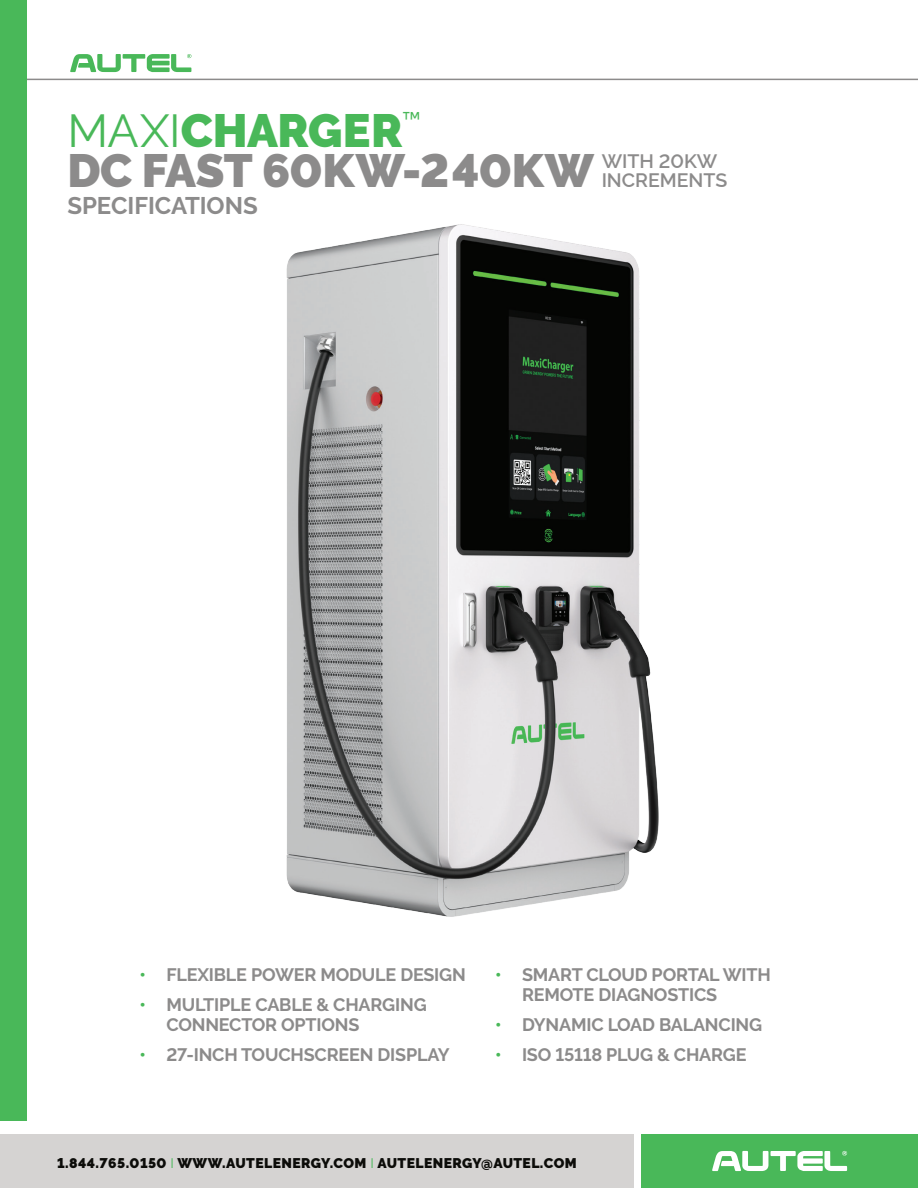
<style>
.page{position:relative;width:918px;height:1188px;background:#fff}
.page>*{position:absolute;margin:0;border:0;box-sizing:border-box;transform-origin:0 0}
.t1{font:900 46.5px/40.5px "Raleway";letter-spacing:-.01em;color:#8c8b8b}
.t2{font:700 24px "Raleway";letter-spacing:-.005em;color:#8c8b8b}
.t3{font:100 19.5px/19px "Raleway";color:#8c8b8b}
.t4{font:700 18px/19.5px "Raleway";letter-spacing:-.01em;color:#8c8b8b}
.t5{font:900 13.95px "Raleway";letter-spacing:.03em;color:#0c0c09}
.s1{font-weight:100;color:#49b859}
.s2{color:#49b859}
</style>
<div class="page">
<hr style="left:0;top:79px;width:918px;height:1px;background:#8c8b8b">
<div style="left:0;top:1134px;width:634px;height:54px;background:#d5d3d2"></div>
<div style="left:641px;top:1134px;width:277px;height:54px;background:#49b859"></div>
<svg style="left:712px;top:1151px;width:135px;height:20px"></svg>
<svg style="left:70px;top:54px;width:121px;height:18px"></svg>
<div style="left:0;top:0;width:27px;height:1120px;background:#49b859"></div>
<img style="left:286px;top:224px;width:373px;height:693px">
<h1 class="t1" style="left:68px;top:110px;width:528px"><span class="s1">MAXI</span><span class="s2">CHARGER</span><sup>™<br></sup>DC FAST 60KW-240KW</h1>
<h2 class="t2" style="left:68px;top:192px;width:192px">SPECIFICATIONS</h2>
<p class="t3" style="left:602px;top:149px;width:127px">WITH 20KW<br>INCREMENTS</p>
<p class="t4" style="left:139px;top:965px;width:328px"><span class="s2">•</span> FLEXIBLE POWER MODULE DESIGN</p>
<p class="t4" style="left:166px;top:995px;width:262px;text-indent:-27px"><span class="s2">•</span> MULTIPLE CABLE &amp; CHARGING<br>CONNECTOR OPTIONS</p>
<p class="t4" style="left:139px;top:1045px;width:312px"><span class="s2">•</span> 27-INCH TOUCHSCREEN DISPLAY</p>
<p class="t4" style="left:522px;top:965px;width:250px;text-indent:-27px"><span class="s2">•</span> SMART CLOUD PORTAL WITH<br>REMOTE DIAGNOSTICS</p>
<p class="t4" style="left:495px;top:1015px;width:269px"><span class="s2">•</span> DYNAMIC LOAD BALANCING</p>
<p class="t4" style="left:495px;top:1045px;width:253px"><span class="s2">•</span> ISO 15118 PLUG &amp; CHARGE</p>
<p class="t5" style="left:57px;top:1155px;width:521px">1.844.765.0150 <span class="s1">I</span> WWW.AUTELENERGY.COM <span class="s1">I</span> AUTELENERGY@AUTEL.COM</p>
</div>
